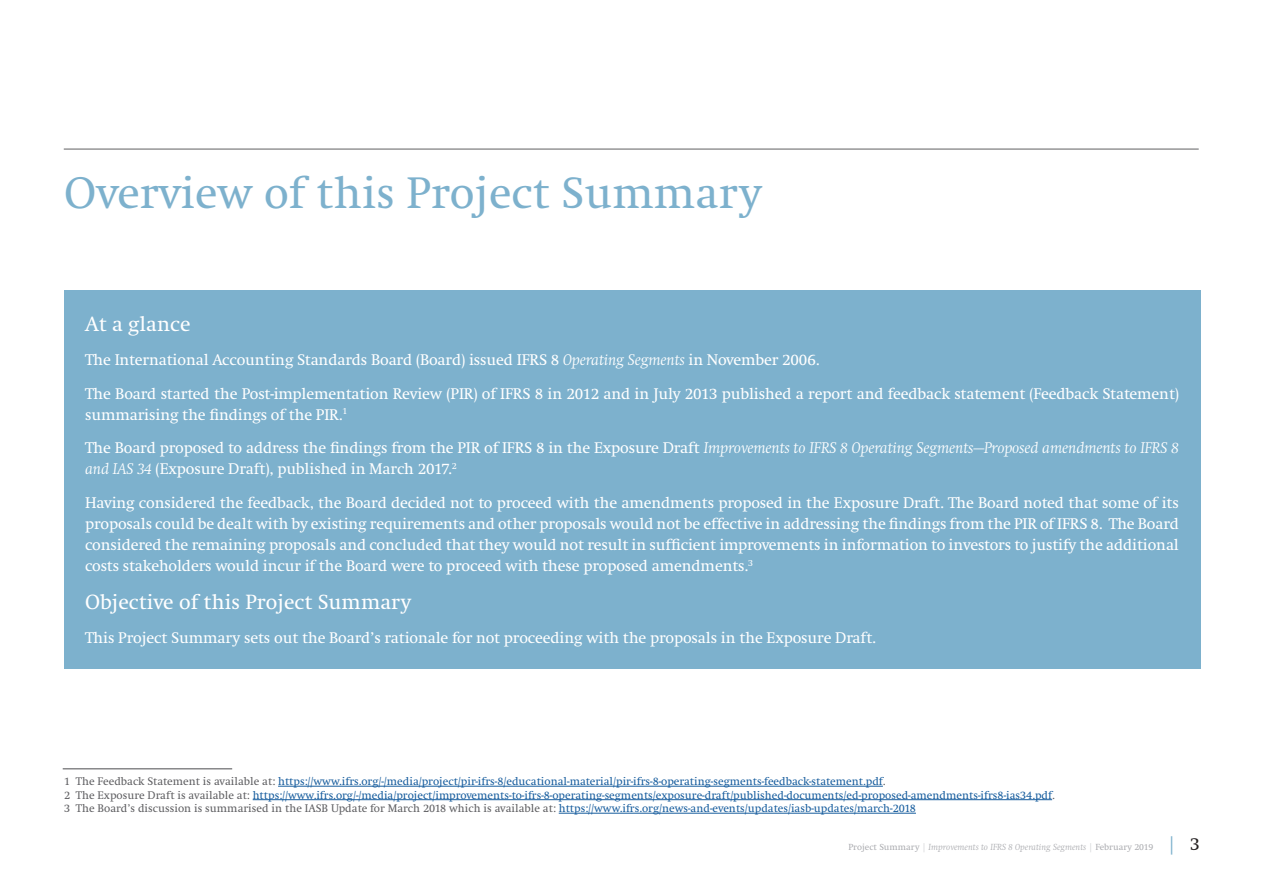
<style>
.page{position:relative;width:1263px;height:893px;background:#fff}
.page>*{position:absolute;margin:0;border:0;box-sizing:border-box;transform-origin:0 0}
.Level_1_heading{font:45px "Swift LT Pro";color:#7db1cd}
.whiteout_heading{font:21px "Swift LT Pro";color:#fff}
.whiteout_text{font:15.75px/21px "Swift LT Pro";letter-spacing:-.01em;color:#fff}
.footnote{font:11.25px/13.5px "Swift LT Pro";color:#175d9e}
.footnote-2{font:11.25px "Swift LT Pro";color:#5f5f62}
.t1{font:italic 9px "Swift LT Pro";color:#abacb0}
.s1{font-style:italic}
.s2{color:#5f5f62}
.s3{color:#175d9e}
.s4{font-style:normal}
.s5{font-style:normal;color:#d3d4d6}
.s6{font-style:normal;font-size:18px;color:#7db1cd}
.s7{font-style:normal;font-size:18px;color:#231f20}
</style>
<div class="page">
<hr style="left:64px;top:149px;width:1135px;height:1px;background:#5f5f62">
<div style="left:64px;top:290px;width:1136px;height:379px;background:#7db1cd"></div>
<hr style="left:278px;top:786px;width:605px;height:1px;background:#175d9e">
<hr style="left:253px;top:799px;width:799px;height:1px;background:#175d9e">
<hr style="left:559px;top:813px;width:357px;height:1px;background:#175d9e">
<hr style="left:63px;top:768px;width:169px;height:1px;background:#5f5f62">
<p class="Level_1_heading" style="left:64px;top:167px;width:699px">Overview of this Project Summary</p>
<p class="whiteout_heading" style="left:85px;top:312px;width:107px">At a glance</p>
<p class="whiteout_text" style="left:85px;top:349px;width:736px">The International Accounting Standards Board (Board) issued IFRS 8 <span class="s1">Operating Segments</span> in November 2006.</p>
<p class="whiteout_text" style="left:85px;top:383px;width:1095px">The Board started the Post-implementation Review (PIR) of IFRS 8 in 2012 and in July 2013 published a report and feedback statement (Feedback Statement) summarising the findings of the PIR.<sup>1</sup></p>
<p class="whiteout_text" style="left:85px;top:438px;width:1095px">The Board proposed to address the findings from the PIR of IFRS 8 in the Exposure Draft <span class="s1">Improvements to IFRS 8 Operating Segments—Proposed amendments to IFRS 8 and IAS 34</span> (Exposure Draft), published in March 2017.<sup>2</sup></p>
<p class="whiteout_text" style="left:85px;top:492px;width:1095px;text-align:justify">Having considered the feedback, the Board decided not to proceed with the amendments proposed in the Exposure Draft. The Board noted that some of its proposals could be dealt with by existing requirements and other proposals would not be effective in addressing the findings from the PIR of IFRS 8. The Board considered the remaining proposals and concluded that they would not result in sufficient improvements in information to investors to justify the additional costs stakeholders would incur if the Board were to proceed with these proposed amendments.<sup>3</sup></p>
<p class="whiteout_heading" style="left:85px;top:590px;width:328px">Objective of this Project Summary</p>
<p class="whiteout_text" style="left:85px;top:627px;width:792px">This Project Summary sets out the Board’s rationale for not proceeding with the proposals in the Exposure Draft.</p>
<p class="footnote" style="left:64px;top:775px;width:992px"><span class="s2">1 The Feedback Statement is available at:</span> https://www.ifrs.org/-/media/project/pir-ifrs-8/educational-material/pir-ifrs-8-operating-segments-feedback-statement.pdf<span class="s2">.<br>2 The Exposure Draft is available at:</span> https://www.ifrs.org/-/media/project/improvements-to-ifrs-8-operating-segments/exposure-draft/published-documents/ed-proposed-amendments-ifrs8-ias34.pdf<span class="s2">.</span></p>
<p class="footnote-2" style="left:64px;top:802px;width:853px">3 The Board’s discussion is summarised in the IASB Update for March 2018 which is available at: <span class="s3">https://www.ifrs.org/news-and-events/updates/iasb-updates/march-2018</span></p>
<p class="t1" style="left:848px;top:842px;width:353px"><span class="s4">Project Summary</span> <span class="s5">|</span> Improvements to IFRS 8 Operating Segments <span class="s5">|</span> <span class="s4">February 2019</span> <span class="s6">|</span> <span class="s7">3</span></p>
</div>
